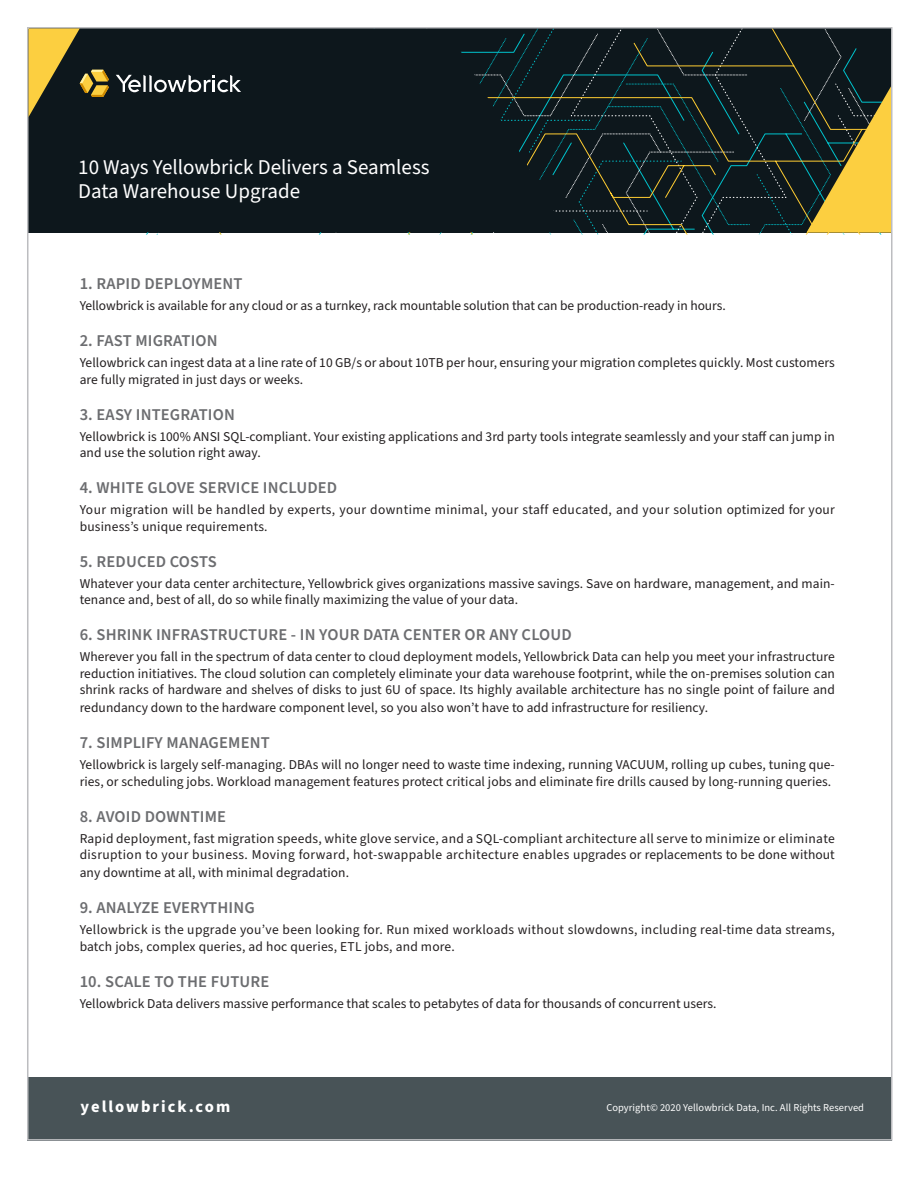
<style>
.page{position:relative;width:918px;height:1188px;background:#fff}
.page>*{position:absolute;margin:0;border:0;box-sizing:border-box;transform-origin:0 0}
.t1{font:21px "Source Sans Pro";color:#fff}
.t2{font:600 16.5px "Source Sans Pro";letter-spacing:.01em;color:#6c6d70}
.t3{font:700 16.5px "Source Sans Pro";letter-spacing:.12em;color:#fff}
.t4{font:13.5px/16.5px "Source Sans Pro";letter-spacing:.005em;color:#231f20}
.t5{font:13.5px/16.5px "Source Sans Pro";letter-spacing:.03em;color:#231f20}
.t6{font:10.5px "Source Sans Pro";letter-spacing:.005em;color:#fff}
</style>
<div class="page">
<div style="left:30px;top:30px;width:253px;height:202px;background:#0d171c"></div>
<div style="left:28px;top:1077px;width:864px;height:63px;background:#485357"></div>
<svg style="left:116px;top:75px;width:125px;height:17px"></svg>
<svg style="left:29px;top:28px;width:80px;height:89px;background:#675c2a"></svg>
<svg style="left:283px;top:28px;width:608px;height:207px;background:#1e2824"></svg>
<p class="t1" style="left:78px;top:153px;width:353px">10 Ways Yellowbrick Delivers a Seamless</p>
<p class="t1" style="left:78px;top:177px;width:223px">Data Warehouse Upgrade</p>
<p class="t2" style="left:80px;top:273px;width:164px">1. RAPID DEPLOYMENT</p>
<p class="t4" style="left:80px;top:298px;width:648px">Yellowbrick is available for any cloud or as a turnkey, rack mountable solution that can be production-ready in hours.</p>
<p class="t2" style="left:80px;top:330px;width:139px">2. FAST MIGRATION</p>
<p class="t4" style="left:80px;top:355px;width:757px">Yellowbrick can ingest data at a line rate of 10 GB/s or about 10TB per hour, ensuring your migration completes quickly. Most customers are fully migrated in just days or weeks.</p>
<p class="t2" style="left:80px;top:403px;width:157px">3. EASY INTEGRATION</p>
<p class="t4" style="left:80px;top:428px;width:757px">Yellowbrick is 100% ANSI SQL-compliant. Your existing applications and 3rd party tools integrate seamlessly and your staff can jump in and use the solution right away.</p>
<p class="t2" style="left:80px;top:477px;width:259px">4. WHITE GLOVE SERVICE INCLUDED</p>
<p class="t5" style="left:80px;top:502px;width:757px">Your migration will be handled by experts, your downtime minimal, your staff educated, and your solution optimized for your business’s unique requirements.</p>
<p class="t2" style="left:80px;top:550px;width:139px">5. REDUCED COSTS</p>
<p class="t4" style="left:80px;top:575px;width:757px">Whatever your data center architecture, Yellowbrick gives organizations massive savings. Save on hardware, management, and main&shy;tenance and, best of all, do so while finally maximizing the value of your data.</p>
<p class="t2" style="left:80px;top:624px;width:494px">6. SHRINK INFRASTRUCTURE - IN YOUR DATA CENTER OR ANY CLOUD</p>
<p class="t4" style="left:80px;top:649px;width:757px;text-align:justify">Wherever you fall in the spectrum of data center to cloud deployment models, Yellowbrick Data can help you meet your infrastructure reduction initiatives. The cloud solution can completely eliminate your data warehouse footprint, while the on-premises solution can shrink racks of hardware and shelves of disks to just 6U of space. Its highly available architecture has no single point of failure and</p>
<p class="t4" style="left:80px;top:700px;width:630px">redundancy down to the hardware component level, so you also won’t have to add infrastructure for resiliency.</p>
<p class="t2" style="left:80px;top:732px;width:192px">7. SIMPLIFY MANAGEMENT</p>
<p class="t4" style="left:80px;top:757px;width:757px">Yellowbrick is largely self-managing. DBAs will no longer need to waste time indexing, running VACUUM, rolling up cubes, tuning que&shy;ries, or scheduling jobs. Workload management features protect critical jobs and eliminate fire drills caused by long-running queries.</p>
<p class="t2" style="left:80px;top:805px;width:148px">8. AVOID DOWNTIME</p>
<p class="t4" style="left:80px;top:830px;width:757px">Rapid deployment, fast migration speeds, white glove service, and a SQL-compliant architecture all serve to minimize or eliminate disruption to your business. Moving forward, hot-swappable architecture enables upgrades or replacements to be done without</p>
<p class="t4" style="left:80px;top:865px;width:271px">any downtime at all, with minimal degradation.</p>
<p class="t2" style="left:80px;top:897px;width:177px">9. ANALYZE EVERYTHING</p>
<p class="t4" style="left:80px;top:922px;width:757px">Yellowbrick is the upgrade you’ve been looking for. Run mixed workloads without slowdowns, including real-time data streams, batch jobs, complex queries, ad hoc queries, ETL jobs, and more.</p>
<p class="t2" style="left:80px;top:970px;width:191px">10. SCALE TO THE FUTURE</p>
<p class="t4" style="left:80px;top:995px;width:638px">Yellowbrick Data delivers massive performance that scales to petabytes of data for thousands of concurrent users.</p>
<p class="t3" style="left:81px;top:1095px;width:151px">yellowbrick.com</p>
<p class="t6" style="left:606px;top:1101px;width:259px">Copyright© 2020 Yellowbrick Data, Inc. All Rights Reserved</p>
</div>
